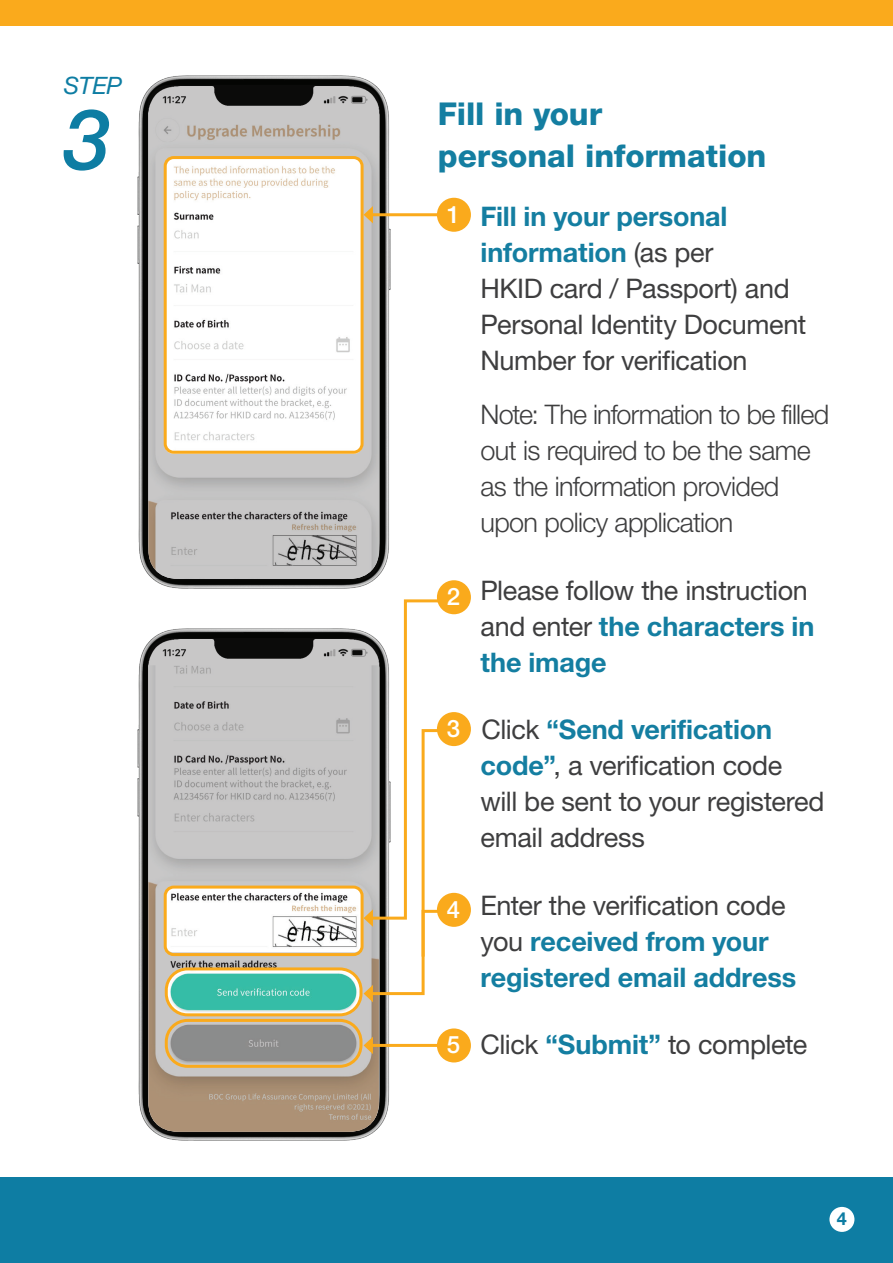
<style>
.page{position:relative;width:893px;height:1263px;background:#fff}
.page>*{position:absolute;margin:0;border:0;box-sizing:border-box;transform-origin:0 0}
.t1{font:italic 500 84px "Helvetica Neue LT Std";color:#0e7da3}
.t2{font:800 31.5px/42px "Helvetica Neue LT Std";letter-spacing:-.005em;color:#147ea1}
.t3{font:27px/36px "Helvetica Neue LT Std";letter-spacing:-.015em;color:#3e3e3f}
.t4{font:300 27px/36px "Helvetica Neue LT Std";letter-spacing:-.025em;color:#3e3e3f}
.t5{font:700 27px/36px "Helvetica Neue LT Std";letter-spacing:-.005em;color:#147ea1}
.t6{font:500 24px "Helvetica Neue LT Std";color:#fff}
.t7{font:italic 24px "Helvetica Neue LT Std";color:#0e7da3}
.t8{font:700 18px "Helvetica Neue LT Std";color:#0e7da3}
.s1{font-weight:700;color:#147ea1}
.s2{font-weight:400;color:#3e3e3f}
</style>
<div class="page">
<img style="left:137px;top:75px;width:254px;height:514px">
<img style="left:137px;top:628px;width:254px;height:513px">
<svg style="left:148px;top:85px;width:232px;height:495px"></svg>
<svg style="left:148px;top:638px;width:232px;height:495px;background:#b4b7b2"></svg>
<div style="left:0;top:0;width:893px;height:26px;background:#faaa1c"></div>
<div style="left:0;top:1178px;width:893px;height:85px;background:#0e7da3"></div>
<svg style="left:827px;top:1204px;width:30px;height:30px"></svg>
<div style="left:825px;top:1202px;width:34px;height:34px;border:4px solid #0e7da3;border-radius:50%"></div>
<hr style="left:370px;top:213px;width:79px;height:3px;background:#faaa1c">
<svg style="left:364px;top:206px;width:9px;height:17px"></svg>
<hr style="left:370px;top:1044px;width:79px;height:3px;background:#faaa1c">
<svg style="left:364px;top:1037px;width:9px;height:17px"></svg>
<div style="left:165px;top:967px;width:197px;height:49px;border:3px solid #faaa1c;border-radius:21px"></div>
<div style="left:165px;top:1019px;width:197px;height:49px;border:3px solid #faaa1c;border-radius:21px"></div>
<div style="left:164px;top:885px;width:200px;height:71px;border:3px solid #faaa1c;border-radius:9px"></div>
<div style="left:164px;top:156px;width:200px;height:298px;border:3px solid #faaa1c;border-radius:9px"></div>
<div style="left:437px;top:580px;width:34px;height:34px;background:#faaa1c;border-radius:50%"></div>
<div style="left:437px;top:712px;width:34px;height:34px;background:#faaa1c;border-radius:50%"></div>
<svg style="left:364px;top:599px;width:90px;height:403px"></svg>
<div style="left:437px;top:893px;width:34px;height:34px;background:#faaa1c;border-radius:50%"></div>
<div style="left:437px;top:1028px;width:34px;height:34px;background:#faaa1c;border-radius:50%"></div>
<div style="left:437px;top:198px;width:34px;height:34px;background:#faaa1c;border-radius:50%"></div>
<p class="t7" style="left:64px;top:71px;width:60px">STEP</p>
<h1 class="t1" style="left:64px;top:90px;width:48px">3</h1>
<p class="t2" style="left:438px;top:92px;width:330px">Fill in your<br>personal information</p>
<p class="t3" style="left:480px;top:198px;width:327px"><span class="s1">Fill in your personal information</span> (as per<br>HKID card / Passport) and<br>Personal Identity Document<br>Number for verification</p>
<p class="t4" style="left:480px;top:396px;width:350px">Note: The information to be filled out is required to be the same as the information provided upon policy application</p>
<p class="t6" style="left:447px;top:200px;width:15px">1</p>
<p class="t6" style="left:447px;top:582px;width:15px">2</p>
<p class="t3" style="left:480px;top:572px;width:335px">Please follow the instruction and enter <span class="s1">the characters in the image</span></p>
<p class="t6" style="left:447px;top:714px;width:15px">3</p>
<p class="t3" style="left:480px;top:711px;width:346px">Click <span class="s1">“Send verification code”</span>, a verification code will be sent to your registered email address</p>
<p class="t6" style="left:447px;top:895px;width:15px">4</p>
<p class="t5" style="left:480px;top:886px;width:317px"><span class="s2">Enter the verification code you</span> received from your registered email address</p>
<p class="t6" style="left:447px;top:1030px;width:15px">5</p>
<p class="t3" style="left:480px;top:1026px;width:328px">Click <span class="s1">“Submit”</span> to complete</p>
<p class="t8" style="left:837px;top:1208px;width:12px">4</p>
</div>
